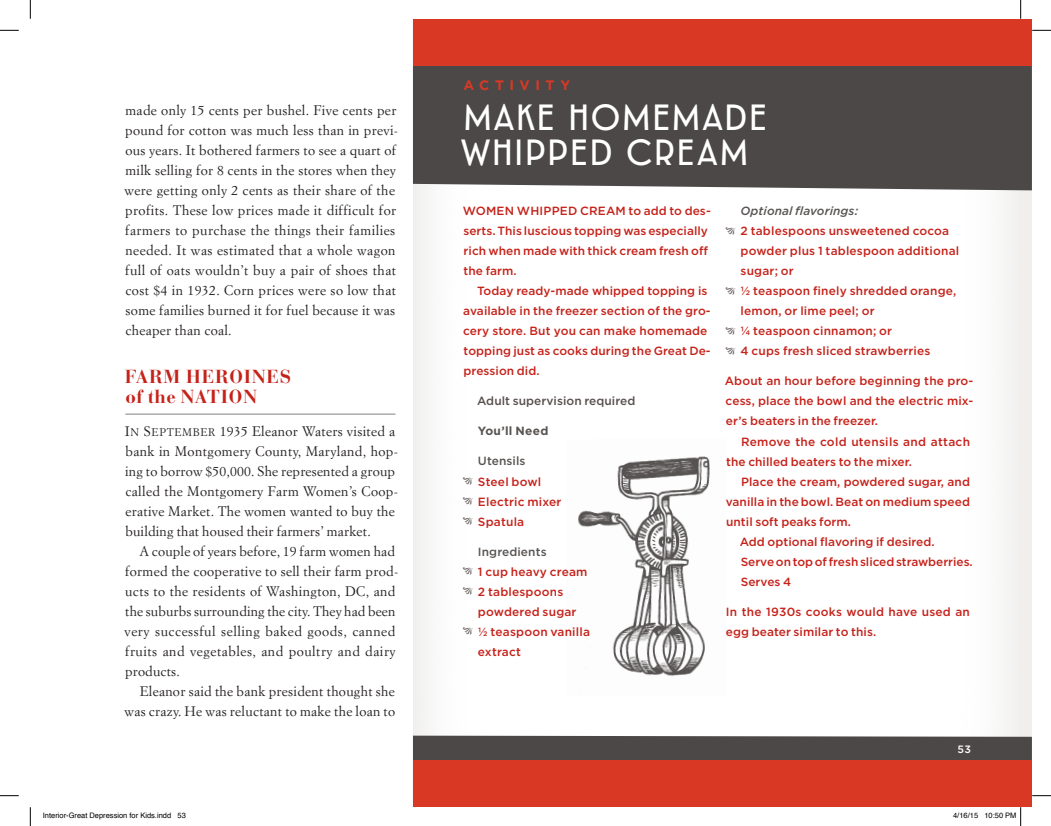
<style>
.page{position:relative;width:1051px;height:826px;background:#fff}
.page>*{position:absolute;margin:0;border:0;box-sizing:border-box;transform-origin:0 0}
.t1{font:37.5px/35px "Emblema 50";letter-spacing:.015em;color:#fff}
.t2{font:700 18.75px/20px "Bauer Bodoni Std";letter-spacing:.05em;color:#c5221a}
.t3{font:700 13.75px "Gotham";letter-spacing:.395em;color:#d93824}
.t4{font:13.62px/20px "Simoncini Garamond Std";letter-spacing:.025em;color:#231f20}
.t5{font:500 11.88px/20px "Gotham";letter-spacing:.005em;color:#c5221a}
.t6{font:500 11.88px "Gotham";letter-spacing:.005em;color:#574f4d}
.t7{font:italic 500 11.88px "Gotham";letter-spacing:.01em;color:#575452}
.t8{font:500 11.88px "Gotham";letter-spacing:.01em;color:#575452}
.t9{font:700 11.88px "Gotham";color:#575452}
.t10{font:500 10.62px "Gotham";color:#fff}
.t11{font:7.5px "Helvetica";color:#000}
.s1{font-family:"Simoncini Garamond Std SC800"}
.s2{font-family:"Simoncini Garamond Std SC800";font-size:10.88px}
</style>
<div class="page">
<div style="left:413px;top:735px;width:619px;height:25px;background:#4c4848"></div>
<div style="left:413px;top:760px;width:619px;height:47px;background:#d93824"></div>
<div style="left:413px;top:65px;width:619px;height:125px;background:#4c4848"></div>
<div style="left:413px;top:19px;width:619px;height:46px;background:#d93824"></div>
<hr style="left:125px;top:413px;width:270px;height:1px;background:#808285">
<img style="left:578px;top:456px;width:132px;height:220px">
<svg style="left:0;top:30px;width:19px;height:1px"></svg>
<svg style="left:1032px;top:30px;width:19px;height:1px"></svg>
<svg style="left:0;top:795px;width:19px;height:1px"></svg>
<svg style="left:1032px;top:795px;width:19px;height:1px"></svg>
<svg style="left:30px;top:0;width:1px;height:19px"></svg>
<svg style="left:30px;top:807px;width:1px;height:19px"></svg>
<svg style="left:1020px;top:0;width:1px;height:19px"></svg>
<svg style="left:1020px;top:807px;width:1px;height:19px"></svg>
<p class="t4" style="left:124px;top:100px;width:275px">made only 15 cents per bushel. Five cents per pound for cotton was much less than in previ&shy;ous years. It bothered farmers to see a quart of milk selling for 8 cents in the stores when they were getting only 2 cents as their share of the profits. These low prices made it difficult for farmers to purchase the things their families needed. It was estimated that a whole wagon full of oats wouldn’t buy a pair of shoes that cost $4 in 1932. Corn prices were so low that some families burned it for fuel because it was cheaper than coal.</p>
<h2 class="t2" style="left:125px;top:366px;width:27px">FARM</h2>
<h2 class="t2" style="left:126px;top:366px;width:164px;text-indent:61px">HEROINES<br>OF THE NATI ON</h2>
<p class="t4" style="left:125px;top:420px;width:275px"><span class="s1">I</span><span class="s2">N</span> <span class="s1">S</span> <span class="s2">EPTEMBER</span> 1935 Eleanor Waters visited a bank in Montgomery County, Maryland, hop&shy;ing to borrow $50,000. She represented a group called the Montgomery Farm Women’s Coop&shy;erative Market. The women wanted to buy the building that housed their farmers’ market.</p>
<p class="t4" style="left:125px;top:540px;width:275px;text-indent:15px">A couple of years before, 19 farm women had formed the cooperative to sell their farm prod&shy;ucts to the residents of Washington, DC, and the suburbs surrounding the city. They had been very successful selling baked goods, canned fruits and vegetables, and poultry and dairy products.</p>
<p class="t4" style="left:124px;top:680px;width:272px;text-align:right">Eleanor said the bank president thought she was crazy. He was reluctant to make the loan to</p>
<p class="t3" style="left:463px;top:76px;width:107px">Ac tivity</p>
<h1 class="t1" style="left:460px;top:101px;width:310px">MAKE HOMEMADE<br>WHIPPED CREAM</h1>
<p class="t5" style="left:463px;top:201px;width:249px;text-indent:165px">to add to des&shy;serts. This luscious topping was especially rich when made with thick cream fresh off the farm.</p>
<p class="t5" style="left:463px;top:281px;width:249px;text-indent:14px">Today ready-made whipped topping is available in the freezer section of the gro&shy;cery store. But you can make homemade topping just as cooks during the Great De&shy;pression did.</p>
<p class="t6" style="left:477px;top:393px;width:160px">Adult supervision required</p>
<p class="t9" style="left:478px;top:423px;width:72px">You’ll Need</p>
<p class="t8" style="left:478px;top:453px;width:49px">Utensils</p>
<p class="t5" style="left:478px;top:471px;width:85px">Steel bowl<br>Electric mixer<br>Spatula</p>
<p class="t8" style="left:478px;top:543px;width:70px">Ingredients</p>
<p class="t5" style="left:478px;top:561px;width:114px">1 cup heavy cream<br>2 tablespoons powdered sugar<br>½ teaspoon vanilla extract</p>
<p class="t5" style="left:463px;top:201px;width:24px">Women</p>
<p class="t5" style="left:517px;top:201px;width:10px">whipped</p>
<p class="t5" style="left:580px;top:201px;width:9px">cream</p>
<p class="t7" style="left:740px;top:203px;width:119px">Optional flavorings:</p>
<p class="t5" style="left:740px;top:221px;width:220px">2 tablespoons unsweetened cocoa powder plus 1 tablespoon additional sugar; or<br>½ teaspoon finely shredded orange, lemon, or lime peel; or<br>¼ teaspoon cinnamon; or<br>4 cups fresh sliced strawberries</p>
<p class="t5" style="left:724px;top:371px;width:250px;text-align:justify">About an hour before beginning the pro&shy;cess, place the bowl and the electric mix&shy;er’s beaters in the freezer.</p>
<p class="t5" style="left:726px;top:431px;width:245px;text-indent:15px">Remove the cold utensils and attach the chilled beaters to the mixer.</p>
<p class="t5" style="left:741px;top:471px;width:230px">Place the cream, powdered sugar, and</p>
<p class="t5" style="left:725px;top:491px;width:246px">vanilla in the bowl. Beat on medium speed</p>
<p class="t5" style="left:726px;top:511px;width:126px">until soft peaks form.</p>
<p class="t5" style="left:739px;top:531px;width:196px">Add optional flavoring if desired.</p>
<p class="t5" style="left:740px;top:551px;width:234px">Serve on top of fresh sliced strawberries.</p>
<p class="t5" style="left:740px;top:571px;width:52px">Serves 4</p>
<p class="t5" style="left:726px;top:601px;width:246px">In the 1930s cooks would have used an egg beater similar to this.</p>
<p class="t10" style="left:957px;top:742px;width:15px">53</p>
<p class="t11" style="left:43px;top:810px;width:144px">Interior-Great Depression for Kids.indd 53</p>
<p class="t11" style="left:953px;top:810px;width:65px">4/16/15 10:50 PM</p>
</div>
